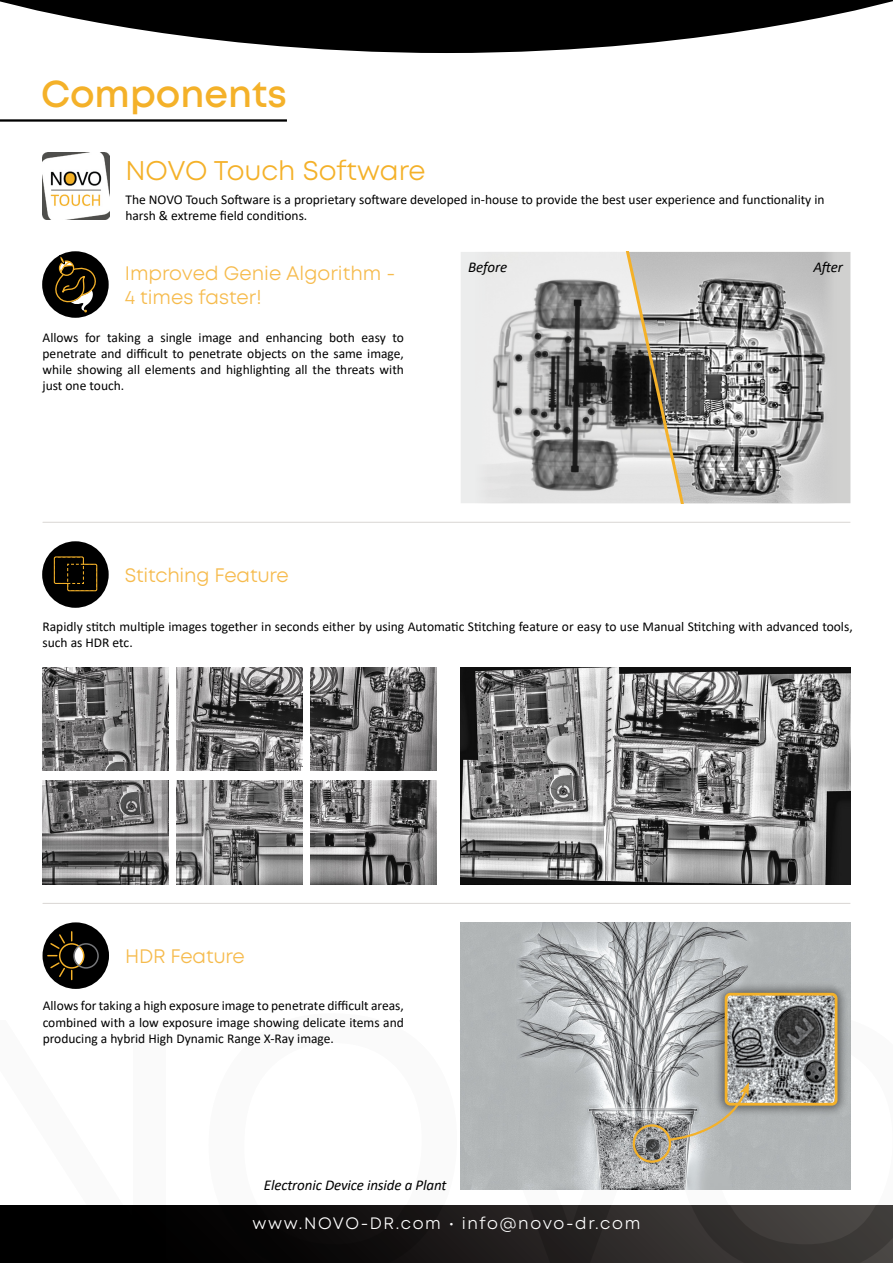
<style>
.page{position:relative;width:893px;height:1263px;background:#fff}
.page>*{position:absolute;margin:0;border:0;box-sizing:border-box;transform-origin:0 0}
.t1{font:600 37.5px "Mont";color:#f4b129}
.t2{font:27px "Mont";color:#f4b129}
.t3{font:19.5px/24px "Mont";letter-spacing:-.01em;color:#f6bb4d}
.t4{font:16.5px "Mont";letter-spacing:.1em;color:#fff}
.t5{font:italic 15px "Calibri";letter-spacing:-.01em;color:#000}
.t6{font:13.5px/16.2px "Calibri";color:#000}
</style>
<div class="page">
<svg style="left:0;top:1205px;width:893px;height:58px;background:#1c1a19"></svg>
<svg style="left:0;top:0;width:893px;height:53px;fill:#000"></svg>
<img style="left:42px;top:152px;width:68px;height:68px">
<div style="left:42px;top:251px;width:67px;height:67px;background:#000;border-radius:50%"></div>
<svg style="left:52px;top:253px;width:47px;height:60px"></svg>
<div style="left:43px;top:922px;width:66px;height:67px;background:#000;border-radius:50%"></div>
<svg style="left:74px;top:946px;width:10px;height:19px"></svg>
<div style="left:59px;top:943px;width:25px;height:26px;border:1px solid #f4b129;border-radius:50%"></div>
<div style="left:73px;top:943px;width:26px;height:26px;border:1px solid #77787b;border-radius:50%"></div>
<svg style="left:48px;top:932px;width:24px;height:47px"></svg>
<hr style="left:43px;top:522px;width:807px;height:1px;background:#d9d6d3">
<hr style="left:43px;top:903px;width:807px;height:1px;background:#d9d6d3">
<hr style="left:0;top:119px;width:287px;height:3px;background:#000">
<div style="left:837px;top:252px;width:13px;height:251px;background:#d0d0cf"></div>
<img style="left:689px;top:252px;width:148px;height:251px">
<div style="left:461px;top:252px;width:15px;height:251px;background:#eceded"></div>
<img style="left:476px;top:252px;width:145px;height:251px">
<svg style="left:621px;top:252px;width:68px;height:251px;background:#a7a49e"></svg>
<div style="left:42px;top:541px;width:67px;height:67px;background:#000;border-radius:50%"></div>
<svg style="left:53px;top:556px;width:45px;height:36px"></svg>
<img style="left:461px;top:667px;width:389px;height:217px">
<img style="left:43px;top:781px;width:126px;height:103px">
<img style="left:177px;top:667px;width:126px;height:104px">
<img style="left:311px;top:667px;width:126px;height:104px">
<img style="left:43px;top:667px;width:126px;height:104px">
<img style="left:177px;top:781px;width:126px;height:103px">
<img style="left:311px;top:781px;width:126px;height:103px">
<img style="left:461px;top:922px;width:389px;height:267px">
<div style="left:713px;top:982px;width:136px;height:135px;background:#000;opacity:.45"></div>
<img style="left:729px;top:997px;width:104px;height:104px">
<div style="left:725px;top:993px;width:112px;height:112px;border:3px solid #f4b129;border-radius:4px"></div>
<div style="left:633px;top:1124px;width:38px;height:39px;border:2px solid #f4b129;border-radius:50%"></div>
<svg style="left:667px;top:1082px;width:82px;height:60px;background:#b6b3aa"></svg>
<h1 class="t1" style="left:41px;top:69px;width:247px">Components</h1>
<h2 class="t2" style="left:125px;top:153px;width:302px">NOVO Touch Software</h2>
<p class="t6" style="left:125px;top:191px;width:701px">The NOVO Touch Software is a proprietary software developed in-house to provide the best user experience and functionality in harsh &amp; extreme field conditions.</p>
<h3 class="t3" style="left:125px;top:261px;width:272px">Improved Genie Algorithm -<br>4 times faster!</h3>
<p class="t6" style="left:43px;top:329px;width:363px;text-align:justify">Allows for taking a single image and enhancing both easy to penetrate and difficult to penetrate objects on the same image, while showing all elements and highlighting all the threats with just one touch.</p>
<p class="t5" style="left:468px;top:257px;width:40px">Before</p>
<p class="t5" style="left:813px;top:257px;width:31px">After</p>
<h3 class="t3" style="left:125px;top:563px;width:165px">Stitching Feature</h3>
<p class="t6" style="left:43px;top:618px;width:812px">Rapidly stitch multiple images together in seconds either by using Automatic Stitching feature or easy to use Manual Stitching with advanced tools, such as HDR etc.</p>
<h3 class="t3" style="left:125px;top:944px;width:121px">HDR Feature</h3>
<p class="t6" style="left:43px;top:997px;width:363px;text-align:justify">Allows for taking a high exposure image to penetrate difficult areas, combined with a low exposure image showing delicate items and producing a hybrid High Dynamic Range X-Ray image.</p>
<p class="t5" style="left:264px;top:1174px;width:184px">Electronic Device inside a Plant</p>
<p class="t4" style="left:253px;top:1212px;width:389px">www.NOVO-DR.com • info@novo-dr.com</p>
</div>
